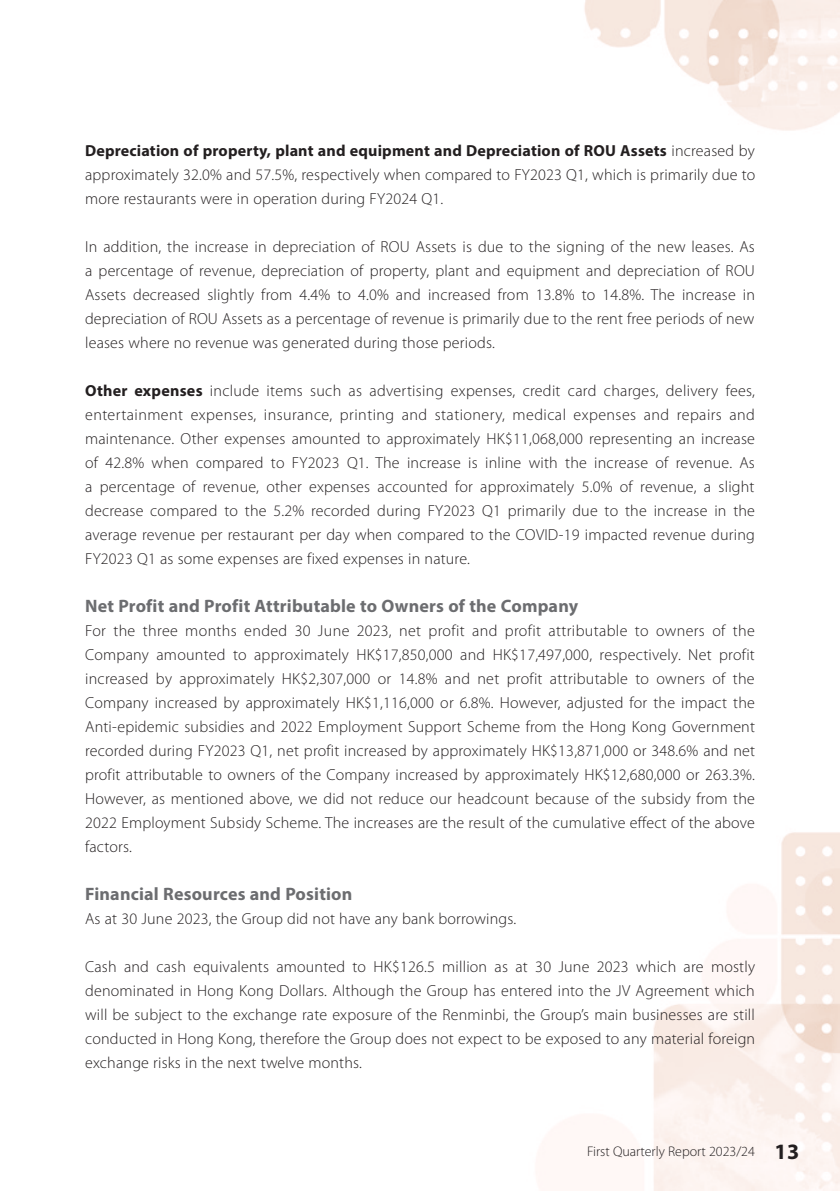
<style>
.page{position:relative;width:840px;height:1191px;background:#fff}
.page>*{position:absolute;margin:0;border:0;box-sizing:border-box;transform-origin:0 0}
.t1{font:700 18px "Myriad Pro";letter-spacing:.01em;color:#6c6d70}
.t2{font:300 16px/24px "Myriad Pro";letter-spacing:.01em;color:#231f20;text-align:justify}
.t3{font:300 14px "Myriad Pro";letter-spacing:-.005em;color:#231f20}
.s1{font-weight:700}
.s2{font-weight:700;font-size:22px}
</style>
<div class="page">
<img style="left:584px;top:0;width:255px;height:1191px">
<p class="t2" style="left:85px;top:138px;width:671px"><span class="s1">Depreciation of property, plant and equipment and Depreciation of ROU Assets</span> increased by approximately 32.0% and 57.5%, respectively when compared to FY2023 Q1, which is primarily due to more restaurants were in operation during FY2024 Q1.</p>
<p class="t2" style="left:85px;top:234px;width:671px">In addition, the increase in depreciation of ROU Assets is due to the signing of the new leases. As a percentage of revenue, depreciation of property, plant and equipment and depreciation of ROU Assets decreased slightly from 4.4% to 4.0% and increased from 13.8% to 14.8%. The increase in depreciation of ROU Assets as a percentage of revenue is primarily due to the rent free periods of new leases where no revenue was generated during those periods.</p>
<p class="t2" style="left:85px;top:378px;width:671px"><span class="s1">Other expenses</span> include items such as advertising expenses, credit card charges, delivery fees, entertainment expenses, insurance, printing and stationery, medical expenses and repairs and maintenance. Other expenses amounted to approximately HK$11,068,000 representing an increase of 42.8% when compared to FY2023 Q1. The increase is inline with the increase of revenue. As a percentage of revenue, other expenses accounted for approximately 5.0% of revenue, a slight decrease compared to the 5.2% recorded during FY2023 Q1 primarily due to the increase in the average revenue per restaurant per day when compared to the COVID-19 impacted revenue during FY2023 Q1 as some expenses are fixed expenses in nature.</p>
<p class="t1" style="left:85px;top:594px;width:494px">Net Profit and Profit Attributable to Owners of the Company</p>
<p class="t2" style="left:85px;top:618px;width:671px">For the three months ended 30 June 2023, net profit and profit attributable to owners of the Company amounted to approximately HK$17,850,000 and HK$17,497,000, respectively. Net profit increased by approximately HK$2,307,000 or 14.8% and net profit attributable to owners of the Company increased by approximately HK$1,116,000 or 6.8%. However, adjusted for the impact the Anti-epidemic subsidies and 2022 Employment Support Scheme from the Hong Kong Government recorded during FY2023 Q1, net profit increased by approximately HK$13,871,000 or 348.6% and net profit attributable to owners of the Company increased by approximately HK$12,680,000 or 263.3%.<br>However, as mentioned above, we did not reduce our headcount because of the subsidy from the 2022 Employment Subsidy Scheme. The increases are the result of the cumulative effect of the above factors.</p>
<p class="t1" style="left:85px;top:882px;width:268px">Financial Resources and Position</p>
<p class="t2" style="left:85px;top:906px;width:432px">As at 30 June 2023, the Group did not have any bank borrowings.</p>
<p class="t2" style="left:85px;top:954px;width:671px">Cash and cash equivalents amounted to HK$126.5 million as at 30 June 2023 which are mostly denominated in Hong Kong Dollars. Although the Group has entered into the JV Agreement which will be subject to the exchange rate exposure of the Renminbi, the Group’s main businesses are still conducted in Hong Kong, therefore the Group does not expect to be exposed to any material foreign exchange risks in the next twelve months.</p>
<p class="t3" style="left:587px;top:1143px;width:214px">First Quarterly Report 2023/24 <span class="s2">13</span></p>
</div>
